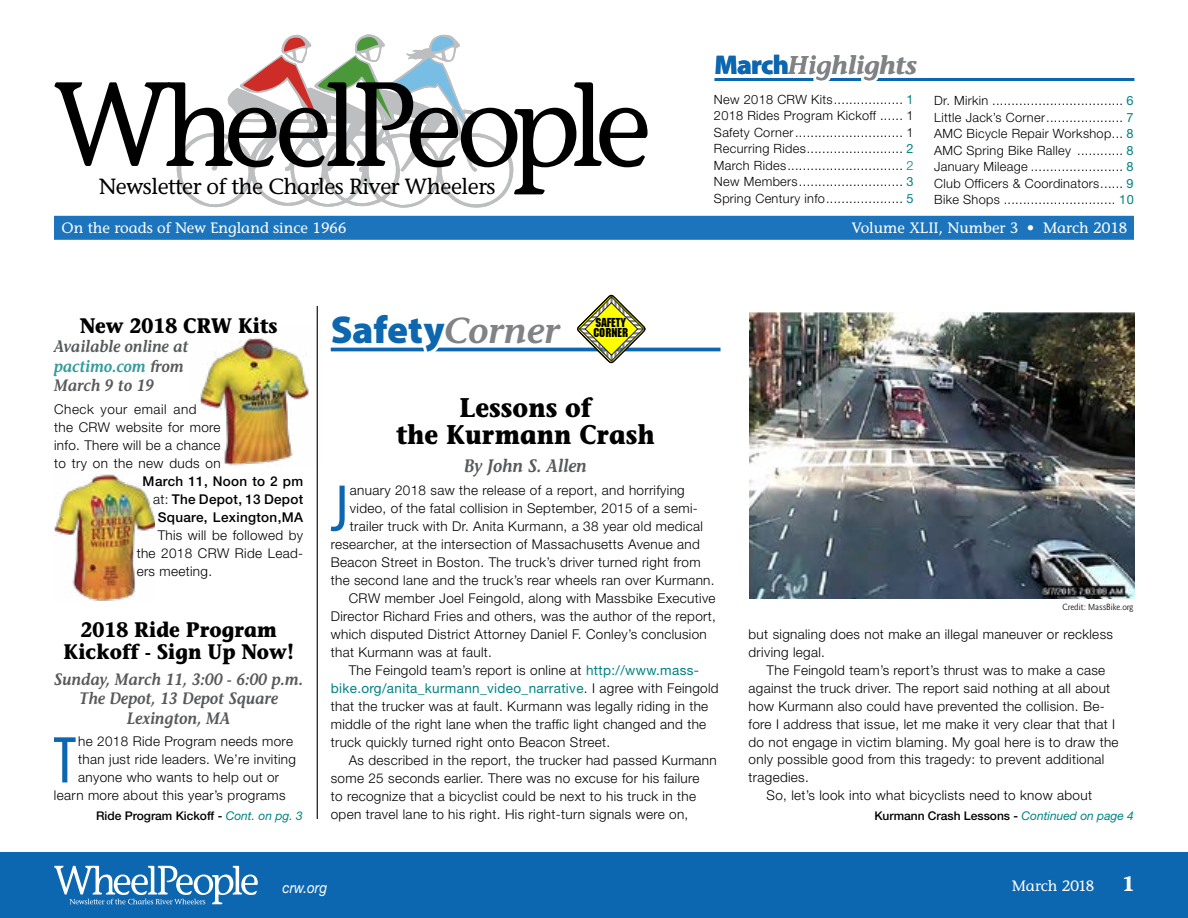
<style>
.page{position:relative;width:1188px;height:918px;background:#fff}
.page>*{position:absolute;margin:0;border:0;box-sizing:border-box;transform-origin:0 0}
.t1{font:condensed 66.9px "Myriad Pro";color:#0d67b0}
.t2{font:900 39px "Myriad Pro";color:#0d67b0}
.t3{font:700 27px/27px "Stone Informal";color:#000;text-align:center;scale:.9 1}
.t4{font:italic 600 25.5px "Stone Informal";color:#808285}
.t5{font:21.9px "Stone Informal";letter-spacing:-.02em;color:#000}
.t6{font:700 21px/22.5px "Stone Informal";color:#000;text-align:center;scale:.9 1}
.t7{font:700 21px "Stone Informal";color:#fff;scale:.9 1}
.t8{font:italic 600 18px "Stone Informal";color:#58595b;scale:.9 1}
.t9{font:italic 600 16.5px/19.5px "Stone Informal";color:#58595b;text-align:center;scale:.9 1}
.t10{font:15px "Stone Informal";color:#fff}
.t11{font:italic 15px "Helvetica Neue";color:#fff;scale:.9 1}
.t12{font:300 13.5px/18px "Helvetica Neue";letter-spacing:.025em;color:#000}
.t13{font:13.5px "Helvetica Neue";letter-spacing:.025em;color:#008282}
.t14{font:500 13.5px/18px "Helvetica Neue";letter-spacing:.025em;color:#000;text-align:right}
.t15{font:300 12.75px/16.5px "Helvetica Neue";letter-spacing:.025em;color:#000;text-align:justify}
.t16{font:12.6px/10.2px "Machine";color:#000}
.t17{font:500 12px "Helvetica Neue";color:#000}
.t18{font:300 9px "Goudy Sans IT Cby BT";letter-spacing:-.01em;color:#000}
.s1{font-family:"Myriad Pro";font-weight:900;font-style:normal;font-size:27px;color:#0d67b0}
.s2{font-weight:400;color:#008282}
.s3{color:#008282}
.s4{font-family:"Stone Informal";font-weight:600;font-style:italic;font-size:36px;color:#808285}
.s5{color:#339b9b}
.s6{font-weight:300}
.s7{font-weight:300;color:#000}
.s8{font-weight:400;font-style:italic;color:#008282}
</style>
<div class="page">
<div style="left:0;top:852px;width:1188px;height:66px;background:#0d67b0"></div>
<svg style="left:54px;top:866px;width:204px;height:38px"></svg>
<div style="left:54px;top:216px;width:1080px;height:24px;background:#1c75bc"></div>
<svg style="left:186px;top:194px;width:330px;height:14px"></svg>
<svg style="left:54px;top:34px;width:594px;height:160px"></svg>
<hr style="left:317px;top:306px;width:1px;height:513px;background:#000">
<hr style="left:331px;top:348px;width:390px;height:3px;background:#0d67b0">
<svg style="left:416px;top:347px;width:37px;height:5px"></svg>
<svg style="left:576px;top:294px;width:71px;height:70px"></svg>
<img style="left:750px;top:313px;width:384px;height:286px">
<hr style="left:714px;top:78px;width:420px;height:3px;background:#0d67b0">
<svg style="left:813px;top:78px;width:18px;height:3px"></svg>
<svg style="left:861px;top:78px;width:18px;height:3px"></svg>
<img style="left:54px;top:474px;width:100px;height:127px">
<img style="left:200px;top:327px;width:118px;height:142px">
<h3 class="t5" style="left:99px;top:174px;width:398px">Newsletter of the Charles River Wheelers</h3>
<p class="t10" style="left:62px;top:219px;width:287px">On the roads of New England since 1966</p>
<h3 class="t4" style="left:714px;top:50px;width:204px"><span class="s1">March</span>Highlights</h3>
<p class="t15" style="left:714px;top:91px;width:201px">New 2018 CRW Kits.................. <span class="s2">1<br></span>2018 Rides Program Kickoff ...... 1<br>Safety Corner............................ 1<br>Recurring Rides......................... <span class="s2">2<br></span>March Rides.............................. <span class="s3">2<br></span>New Members........................... <span class="s2">3<br></span>Spring Century info.................... <span class="s2">5</span></p>
<p class="t15" style="left:934px;top:92px;width:201px">Dr. Mirkin .................................. <span class="s2">6<br></span>Little Jack’s Corner.................... <span class="s2">7<br></span>AMC Bicycle Repair Workshop... <span class="s2">8<br></span>AMC Spring Bike Ralley ............ <span class="s2">8<br></span>January Mileage ........................ <span class="s2">8<br></span>Club Officers &amp; Coordinators...... <span class="s2">9<br></span>Bike Shops ............................. <span class="s2">10</span></p>
<p class="t10" style="left:852px;top:219px;width:277px">Volume XLII, Number 3 • March 2018</p>
<h2 class="t2" style="left:331px;top:308px;width:231px">Safety<span class="s4">Corner</span></h2>
<p class="t16" style="left:593px;top:318px;width:36px">SAFETY<br>CORNER</p>
<h3 class="t6" style="left:80px;top:314px;width:221px">New 2018 CRW Kits</h3>
<p class="t9" style="left:54px;top:337px;width:151px;text-align:left">Available online at <span class="s5">pactimo.com</span> from<br>March 9 to 19</p>
<p class="t12" style="left:54px;top:400px;width:168px">Check your email and<br>the CRW website for more info. There will be a chance to try on the new duds on</p>
<p class="t14" style="left:143px;top:472px;width:162px">March 11, Noon to 2 pm <span class="s6">at:</span> The Depot, 13 Depot<br>Square, Lexington,MA</p>
<p class="t12" style="left:137px;top:526px;width:168px;text-align:justify;text-indent:21px">This will be followed by the 2018 CRW Ride Lead&shy;ers meeting.</p>
<h3 class="t3" style="left:396px;top:393px;width:289px">Lessons of<br>the Kurmann Crash</h3>
<h3 class="t8" style="left:464px;top:455px;width:138px">By John S. Allen</h3>
<h1 class="t1" style="left:331px;top:468px;width:19px">J</h1>
<p class="t12" style="left:350px;top:481px;width:336px">anuary 2018 saw the release of a report, and horrifying</p>
<p class="t12" style="left:350px;top:499px;width:349px">video, of the fatal collision in September, 2015 of a semi-</p>
<p class="t12" style="left:350px;top:517px;width:354px">trailer truck with Dr. Anita Kurmann, a 38 year old medical</p>
<p class="t12" style="left:331px;top:535px;width:371px">researcher, at the intersection of Massachusetts Avenue and</p>
<p class="t12" style="left:331px;top:553px;width:371px">Beacon Street in Boston. The truck’s driver turned right from</p>
<p class="t12" style="left:331px;top:571px;width:385px">the second lane and the truck’s rear wheels ran over Kurmann.</p>
<p class="t12" style="left:349px;top:589px;width:368px">CRW member Joel Feingold, along with Massbike Executive</p>
<p class="t12" style="left:331px;top:607px;width:387px">Director Richard Fries and others, was the author of the report,</p>
<p class="t12" style="left:331px;top:625px;width:378px">which disputed District Attorney Daniel F. Conley’s conclusion</p>
<p class="t12" style="left:331px;top:643px;width:163px">that Kurmann was at fault.</p>
<p class="t12" style="left:349px;top:661px;width:352px">The Feingold team’s report is online at <span class="s2">http://www.mass-</span></p>
<p class="t13" style="left:331px;top:680px;width:389px">bike.org/anita_kurmann_video_narrative<span class="s7">. I agree with Feingold</span></p>
<p class="t12" style="left:331px;top:697px;width:379px">that the trucker was at fault. Kurmann was legally riding in the</p>
<p class="t12" style="left:331px;top:715px;width:377px">middle of the right lane when the traffic light changed and the</p>
<p class="t12" style="left:331px;top:733px;width:281px">truck quickly turned right onto Beacon Street.</p>
<p class="t12" style="left:349px;top:751px;width:370px">As described in the report, the trucker had passed Kurmann</p>
<p class="t12" style="left:331px;top:769px;width:370px">some 25 seconds earlier. There was no excuse for his failure</p>
<p class="t12" style="left:331px;top:787px;width:367px">to recognize that a bicyclist could be next to his truck in the</p>
<p class="t12" style="left:331px;top:805px;width:359px">open travel lane to his right. His right-turn signals were on,</p>
<p class="t18" style="left:1063px;top:602px;width:72px">Credit: MassBike.org</p>
<h3 class="t6" style="left:64px;top:618px;width:258px">2018 Ride Program<br>Kickoff - Sign Up Now!</h3>
<p class="t9" style="left:54px;top:669px;width:278px">Sunday, March 11, 3:00 - 6:00 p.m.<br>The Depot, 13 Depot Square<br>Lexington, MA</p>
<h1 class="t1" style="left:53px;top:720px;width:25px">T</h1>
<p class="t12" style="left:78px;top:732px;width:216px">he 2018 Ride Program needs more</p>
<p class="t12" style="left:749px;top:624px;width:366px">but signaling does not make an illegal maneuver or reckless driving legal.</p>
<p class="t12" style="left:767px;top:660px;width:340px">The Feingold team’s report’s thrust was to make a case</p>
<p class="t12" style="left:749px;top:678px;width:363px">against the truck driver. The report said nothing at all about</p>
<p class="t12" style="left:749px;top:696px;width:358px">how Kurmann also could have prevented the collision. Be-</p>
<p class="t12" style="left:749px;top:714px;width:368px">fore I address that issue, let me make it very clear that that I</p>
<p class="t12" style="left:749px;top:732px;width:372px">do not engage in victim blaming. My goal here is to draw the</p>
<p class="t12" style="left:749px;top:750px;width:357px">only possible good from this tragedy: to prevent additional</p>
<p class="t12" style="left:749px;top:768px;width:62px">tragedies.</p>
<p class="t12" style="left:767px;top:786px;width:327px">So, let’s look into what bicyclists need to know about</p>
<p class="t12" style="left:78px;top:750px;width:219px">than just ride leaders. We’re inviting</p>
<p class="t12" style="left:78px;top:768px;width:202px">anyone who wants to help out or</p>
<p class="t12" style="left:54px;top:786px;width:233px">learn more about this year’s programs</p>
<p class="t17" style="left:96px;top:809px;width:208px">Ride Program Kickoff - <span class="s8">Cont. on pg. 3</span></p>
<p class="t17" style="left:874px;top:809px;width:261px">Kurmann Crash Lessons - <span class="s8">Continued on page 4</span></p>
<p class="t11" style="left:282px;top:878px;width:51px">crw.org</p>
<p class="t10" style="left:1012px;top:877px;width:84px">March 2018</p>
<h3 class="t7" style="left:1123px;top:870px;width:15px">1</h3>
</div>
